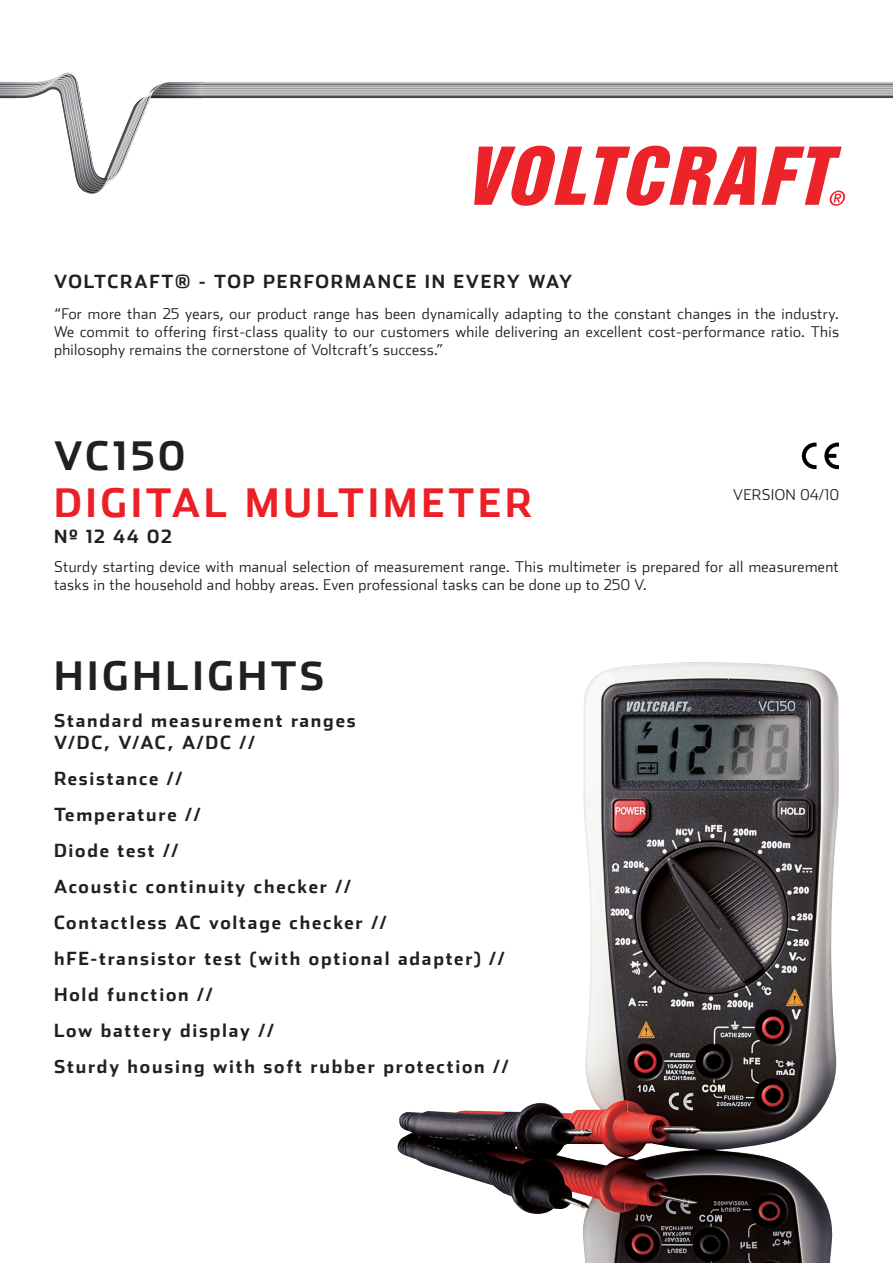
<style>
.page{position:relative;width:893px;height:1263px;background:#fff}
.page>*{position:absolute;margin:0;border:0;box-sizing:border-box;transform-origin:0 0}
.t1{font:700 39px "Stainless";letter-spacing:.1em;color:#ed1f26}
.t2{font:700 39px "Stainless";letter-spacing:.1em;color:#231f20}
.Highlights{font:700 18px "Stainless";letter-spacing:.1em;color:#231f20}
.t3{font:300 15px/18px "Stainless";letter-spacing:.025em;color:#231f20;text-align:justify}
</style>
<div class="page">
<svg style="left:474px;top:194px;width:112px;height:12px"></svg>
<svg style="left:593px;top:194px;width:253px;height:12px"></svg>
<svg style="left:475px;top:190px;width:370px;height:4px"></svg>
<svg style="left:475px;top:186px;width:349px;height:4px"></svg>
<svg style="left:475px;top:183px;width:349px;height:3px"></svg>
<svg style="left:61px;top:74px;width:832px;height:109px"></svg>
<svg style="left:0;top:75px;width:203px;height:119px"></svg>
<svg style="left:824px;top:443px;width:15px;height:26px"></svg>
<svg style="left:802px;top:443px;width:14px;height:26px"></svg>
<img style="left:397px;top:662px;width:442px;height:601px">
<p class="Highlights" style="left:54px;top:271px;width:520px">VOLTCRAFT® - TOP PERFORMANCE IN EVERY WAY</p>
<p class="t3" style="left:54px;top:305px;width:786px">“For more than 25 years, our product range has been dynamically adapting to the constant changes in the industry.<br>We commit to offering first-class quality to our customers while delivering an excellent cost-performance ratio. This philosophy remains the cornerstone of Voltcraft’s success.”</p>
<p class="t2" style="left:54px;top:432px;width:133px">VC150</p>
<p class="t1" style="left:54px;top:479px;width:480px">DIGITAL MULTIMETER</p>
<p class="t3" style="left:733px;top:485px;width:107px">VERSION 04/10</p>
<p class="Highlights" style="left:54px;top:526px;width:119px">Nº 12 44 02</p>
<p class="t3" style="left:54px;top:557px;width:786px">Sturdy starting device with manual selection of measurement range. This multimeter is prepared for all measurement tasks in the household and hobby areas. Even professional tasks can be done up to 250 V.</p>
<p class="t2" style="left:54px;top:652px;width:272px">HIGHLIGHTS</p>
<p class="Highlights" style="left:54px;top:709px;width:303px">Standard measurement ranges</p>
<p class="Highlights" style="left:54px;top:731px;width:202px">V/DC, V/AC, A/DC //</p>
<p class="Highlights" style="left:54px;top:767px;width:130px">Resistance //</p>
<p class="Highlights" style="left:54px;top:803px;width:148px">Temperature //</p>
<p class="Highlights" style="left:54px;top:839px;width:126px">Diode test //</p>
<p class="Highlights" style="left:54px;top:875px;width:299px">Acoustic continuity checker //</p>
<p class="Highlights" style="left:54px;top:911px;width:334px">Contactless AC voltage checker //</p>
<p class="Highlights" style="left:54px;top:947px;width:452px">hFE-transistor test (with optional adapter) //</p>
<p class="Highlights" style="left:54px;top:983px;width:160px">Hold function //</p>
<p class="Highlights" style="left:54px;top:1019px;width:221px">Low battery display //</p>
<p class="Highlights" style="left:54px;top:1055px;width:456px">Sturdy housing with soft rubber protection //</p>
</div>
